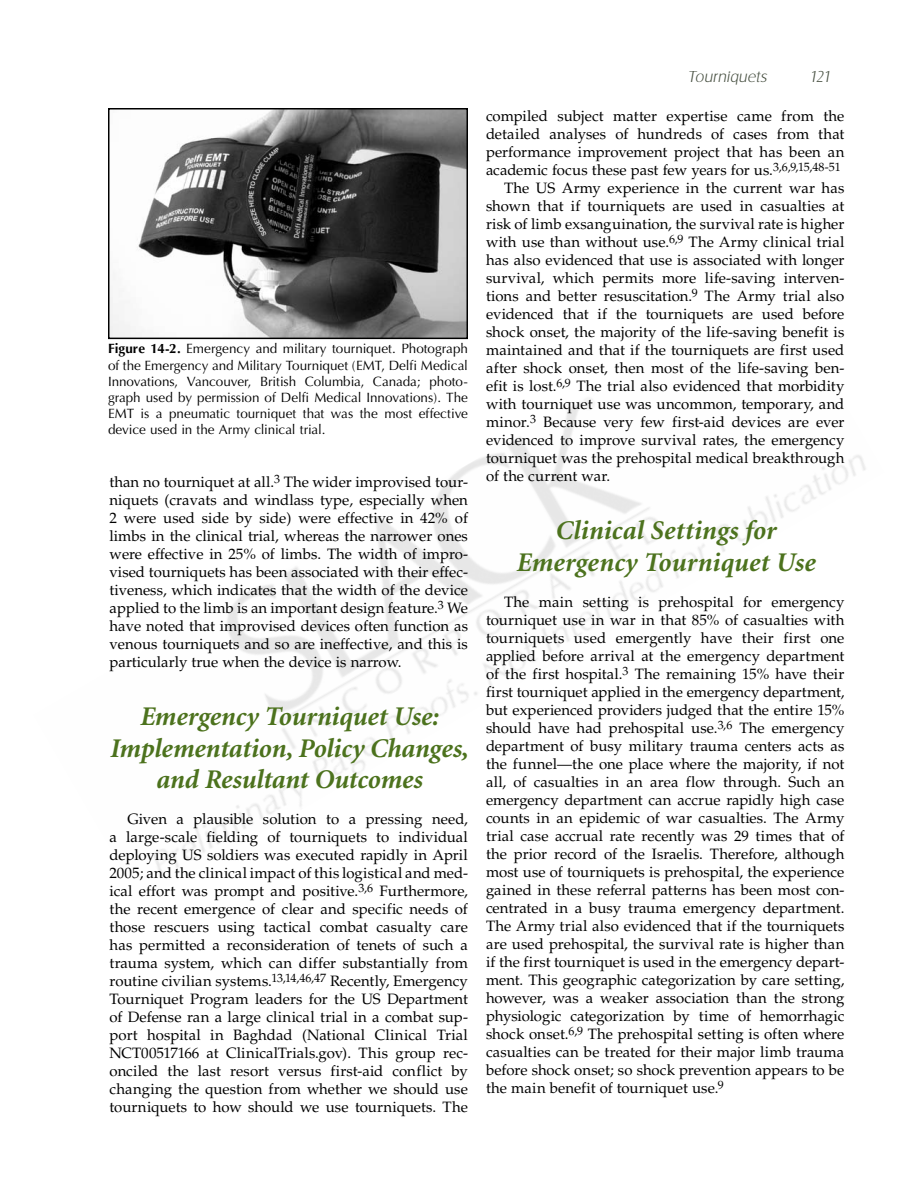
<style>
.page{position:relative;width:918px;height:1188px;background:#fff}
.page>*{position:absolute;margin:0;border:0;box-sizing:border-box;transform-origin:0 0}
.t1{font:italic 700 27px/31.5px "Minion";letter-spacing:-.005em;color:#4c721d;text-align:center}
.t2{font:16.5px "Castle Lt Ial";color:#444d3e}
.t3{font:15px/18px "Palatino";letter-spacing:.005em;color:#000;text-align:justify}
.t4{font:13.5px/16.2px "Optima";color:#000;text-align:justify}
.s1{font-weight:700}
</style>
<div class="page">
<img style="left:108px;top:339px;width:758px;height:538px">
<img style="left:111px;top:111px;width:354px;height:225px">
<div style="left:108px;top:108px;width:360px;height:231px;border:2px solid #000"></div>
<p class="t4" style="left:108px;top:341px;width:362px"><span class="s1">Figure 14-2.</span> Emergency and military tourniquet. Photograph of the Emergency and Military Tourniquet (EMT, Delfi Medical Innovations, Vancouver, British Columbia, Canada; photo&shy;graph used by permission of Delfi Medical Innovations). The EMT is a pneumatic tourniquet that was the most effective device used in the Army clinical trial.</p>
<p class="t3" style="left:110px;top:473px;width:360px">than no tourniquet at all.<sup>3</sup> The wider improvised tour&shy;niquets (cravats and windlass type, especially when 2 were used side by side) were effective in 42% of limbs in the clinical trial, whereas the narrower ones were effective in 25% of limbs. The width of impro&shy;vised tourniquets has been associated with their effec&shy;tiveness, which indicates that the width of the device applied to the limb is an important design feature.<sup>3</sup> We have noted that improvised devices often function as venous tourniquets and so are ineffective, and this is particularly true when the device is narrow.</p>
<h1 class="t1" style="left:110px;top:702px;width:360px">Emergency Tourniquet Use:<br>Implementation, Policy Changes, and Resultant Outcomes</h1>
<p class="t3" style="left:110px;top:810px;width:360px;text-indent:18px">Given a plausible solution to a pressing need, a large-scale fielding of tourniquets to individual deploying US soldiers was executed rapidly in April 2005; and the clinical impact of this logistical and med&shy;ical effort was prompt and positive.<sup>3,6</sup> Furthermore, the recent emergence of clear and specific needs of those rescuers using tactical combat casualty care has permitted a reconsideration of tenets of such a trauma system, which can differ substantially from routine civilian systems.<sup>13,14,46,47</sup> Recently, Emergency Tourniquet Program leaders for the US Department of Defense ran a large clinical trial in a combat sup&shy;port hospital in Baghdad (National Clinical Trial NCT00517166 at ClinicalTrials.gov). This group rec&shy;onciled the last resort versus first-aid conflict by changing the question from whether we should use tourniquets to how should we use tourniquets. The</p>
<p class="t2" style="left:688px;top:67px;width:80px">Tourniquets</p>
<p class="t2" style="left:810px;top:67px;width:21px">121</p>
<p class="t3" style="left:486px;top:107px;width:360px">compiled subject matter expertise came from the</p>
<p class="t3" style="left:486px;top:125px;width:360px">detailed analyses of hundreds of cases from that</p>
<p class="t3" style="left:486px;top:143px;width:360px">performance improvement project that has been an</p>
<p class="t3" style="left:486px;top:161px;width:356px">academic focus these past few years for us.<sup>3,6,9,15,48-51</sup></p>
<p class="t3" style="left:504px;top:179px;width:342px">The US Army experience in the current war has</p>
<p class="t3" style="left:486px;top:197px;width:360px">shown that if tourniquets are used in casualties at</p>
<p class="t3" style="left:486px;top:215px;width:360px">risk of limb exsanguination, the survival rate is higher</p>
<p class="t3" style="left:486px;top:233px;width:360px">with use than without use.<sup>6,9</sup> The Army clinical trial</p>
<p class="t3" style="left:486px;top:251px;width:360px">has also evidenced that use is associated with longer</p>
<p class="t3" style="left:486px;top:269px;width:360px">survival, which permits more life-saving interven-</p>
<p class="t3" style="left:486px;top:287px;width:360px">tions and better resuscitation.<sup>9</sup> The Army trial also</p>
<p class="t3" style="left:486px;top:305px;width:360px">evidenced that if the tourniquets are used before</p>
<p class="t3" style="left:486px;top:323px;width:360px">shock onset, the majority of the life-saving benefit is</p>
<p class="t3" style="left:486px;top:341px;width:360px">maintained and that if the tourniquets are first used</p>
<p class="t3" style="left:486px;top:359px;width:360px">after shock onset, then most of the life-saving ben-</p>
<p class="t3" style="left:486px;top:377px;width:360px">efit is lost.<sup>6,9</sup> The trial also evidenced that morbidity</p>
<p class="t3" style="left:486px;top:395px;width:360px">with tourniquet use was uncommon, temporary, and</p>
<p class="t3" style="left:486px;top:413px;width:360px">minor.<sup>3</sup> Because very few first-aid devices are ever</p>
<p class="t3" style="left:486px;top:431px;width:360px">evidenced to improve survival rates, the emergency</p>
<p class="t3" style="left:486px;top:449px;width:360px">tourniquet was the prehospital medical breakthrough</p>
<p class="t3" style="left:486px;top:467px;width:126px">of the current war.</p>
<h1 class="t1" style="left:516px;top:516px;width:301px">Clinical Settings for<br>Emergency Tourniquet Use</h1>
<p class="t3" style="left:486px;top:593px;width:360px;text-indent:18px">The main setting is prehospital for emergency tourniquet use in war in that 85% of casualties with tourniquets used emergently have their first one applied before arrival at the emergency department of the first hospital.<sup>3</sup> The remaining 15% have their first tourniquet applied in the emergency department, but experienced providers judged that the entire 15% should have had prehospital use.<sup>3,6</sup> The emergency department of busy military trauma centers acts as the funnel—the one place where the majority, if not all, of casualties in an area flow through. Such an emergency department can accrue rapidly high case counts in an epidemic of war casualties. The Army trial case accrual rate recently was 29 times that of the prior record of the Israelis. Therefore, although most use of tourniquets is prehospital, the experience gained in these referral patterns has been most con&shy;centrated in a busy trauma emergency department.<br>The Army trial also evidenced that if the tourniquets are used prehospital, the survival rate is higher than if the first tourniquet is used in the emergency depart&shy;ment. This geographic categorization by care setting, however, was a weaker association than the strong physiologic categorization by time of hemorrhagic shock onset.<sup>6,9</sup> The prehospital setting is often where casualties can be treated for their major limb trauma before shock onset; so shock prevention appears to be the main benefit of tourniquet use.<sup>9</sup></p>
</div>
